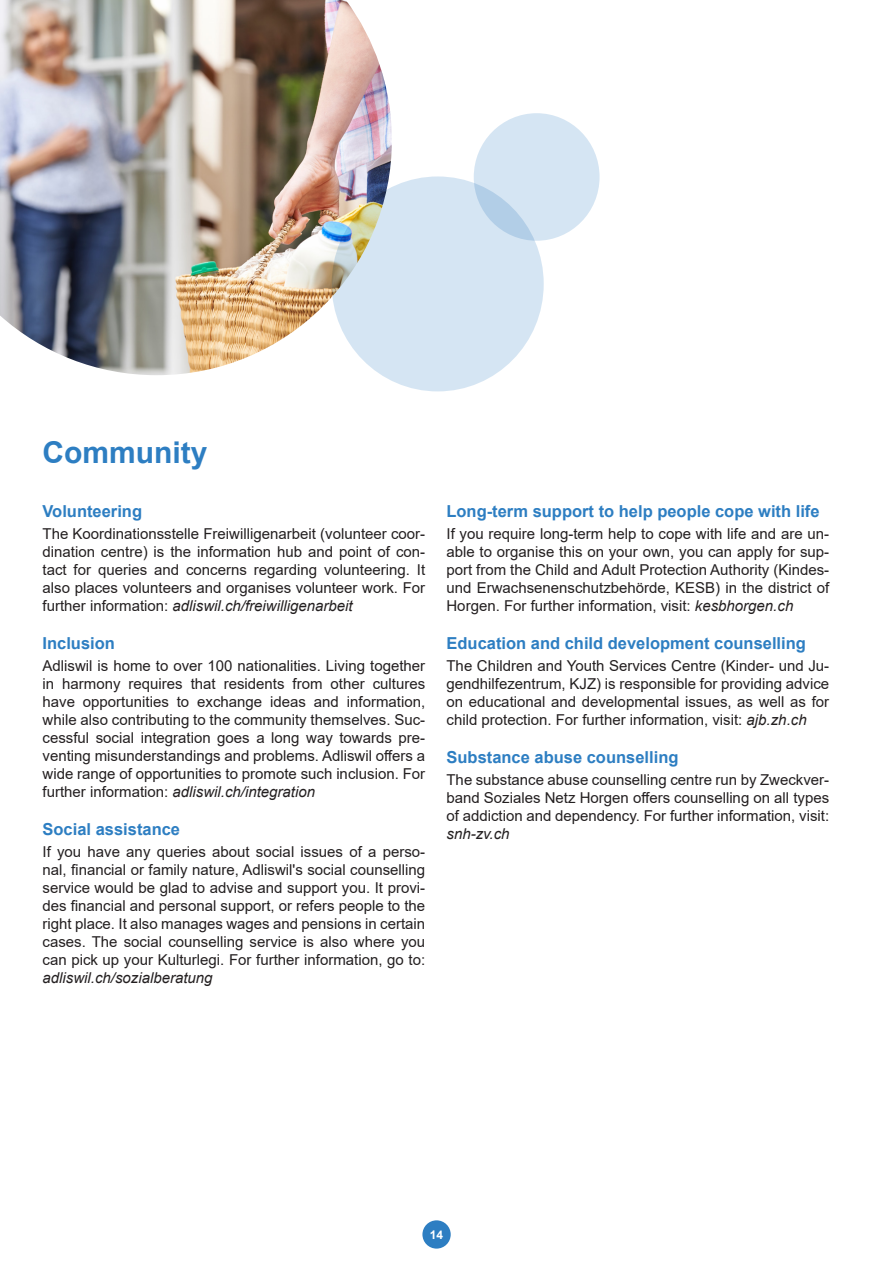
<style>
.page{position:relative;width:893px;height:1263px;background:#fff}
.page>*{position:absolute;margin:0;border:0;box-sizing:border-box;transform-origin:0 0}
.Titel{font:700 30px "Arial";color:#2d7ec2}
.Lead{font:700 16.5px "Arial";color:#2d7ec2}
.Lauftext{font:15px/18px "Arial";color:#231f20;text-align:justify}
.Aufzählung{font:700 12px "Arial";color:#fff}
.s1{font-style:italic}
</style>
<div class="page">
<div style="left:422px;top:1220px;width:29px;height:28px;background:#2d7ec2;border-radius:50%"></div>
<img style="left:0;top:0;width:392px;height:375px">
<div style="left:332px;top:176px;width:212px;height:215px;background:#d5e5f3;border-radius:50%"></div>
<svg style="left:474px;top:113px;width:126px;height:128px;background:#d1e2f1"></svg>
<p class="Titel" style="left:43px;top:431px;width:167px">Community</p>
<p class="Lead" style="left:43px;top:500px;width:101px">Volunteering</p>
<p class="Lauftext" style="left:43px;top:525px;width:384px">The Koordinationsstelle Freiwilligenarbeit (volunteer coor&shy;dination centre) is the information hub and point of con&shy;tact for queries and concerns regarding volunteering. It also places volunteers and organises volunteer work. For further information: <span class="s1">adliswil.ch/freiwilligenarbeit</span></p>
<p class="Lead" style="left:43px;top:632px;width:74px">Inclusion</p>
<p class="Lauftext" style="left:43px;top:657px;width:384px">Adliswil is home to over 100 nationalities. Living together in harmony requires that residents from other cultures have opportunities to exchange ideas and information, while also contributing to the community themselves. Suc&shy;cessful social integration goes a long way towards pre&shy;venting misunderstandings and problems. Adliswil offers a wide range of opportunities to promote such inclusion. For further information: <span class="s1">adliswil.ch/integration</span></p>
<p class="Lead" style="left:43px;top:818px;width:139px">Social assistance</p>
<p class="Lauftext" style="left:43px;top:843px;width:384px">If you have any queries about social issues of a perso&shy;nal, financial or family nature, Adliswil's social counselling service would be glad to advise and support you. It provi&shy;des financial and personal support, or refers people to the right place. It also manages wages and pensions in certain cases. The social counselling service is also where you can pick up your Kulturlegi. For further information, go to: <span class="s1">adliswil.ch/sozialberatung</span></p>
<p class="Lead" style="left:446px;top:500px;width:375px">Long-term support to help people cope with life</p>
<p class="Lauftext" style="left:446px;top:525px;width:384px">If you require long-term help to cope with life and are un&shy;able to organise this on your own, you can apply for sup&shy;port from the Child and Adult Protection Authority (Kindes&shy;und Erwachsenenschutzbehörde, KESB) in the district of Horgen. For further information, visit: <span class="s1">kesbhorgen.ch</span></p>
<p class="Lead" style="left:446px;top:632px;width:361px">Education and child development counselling</p>
<p class="Lauftext" style="left:446px;top:657px;width:384px">The Children and Youth Services Centre (Kinder- und Ju&shy;gendhilfezentrum, KJZ) is responsible for providing advice on educational and developmental issues, as well as for child protection. For further information, visit: <span class="s1">ajb.zh.ch</span></p>
<p class="Lead" style="left:446px;top:746px;width:233px">Substance abuse counselling</p>
<p class="Lauftext" style="left:446px;top:771px;width:384px">The substance abuse counselling centre run by Zweckver&shy;band Soziales Netz Horgen offers counselling on all types of addiction and dependency. For further information, visit: <span class="s1">snh-zv.ch</span></p>
<p class="Aufzählung" style="left:430px;top:1226px;width:15px">14</p>
</div>
